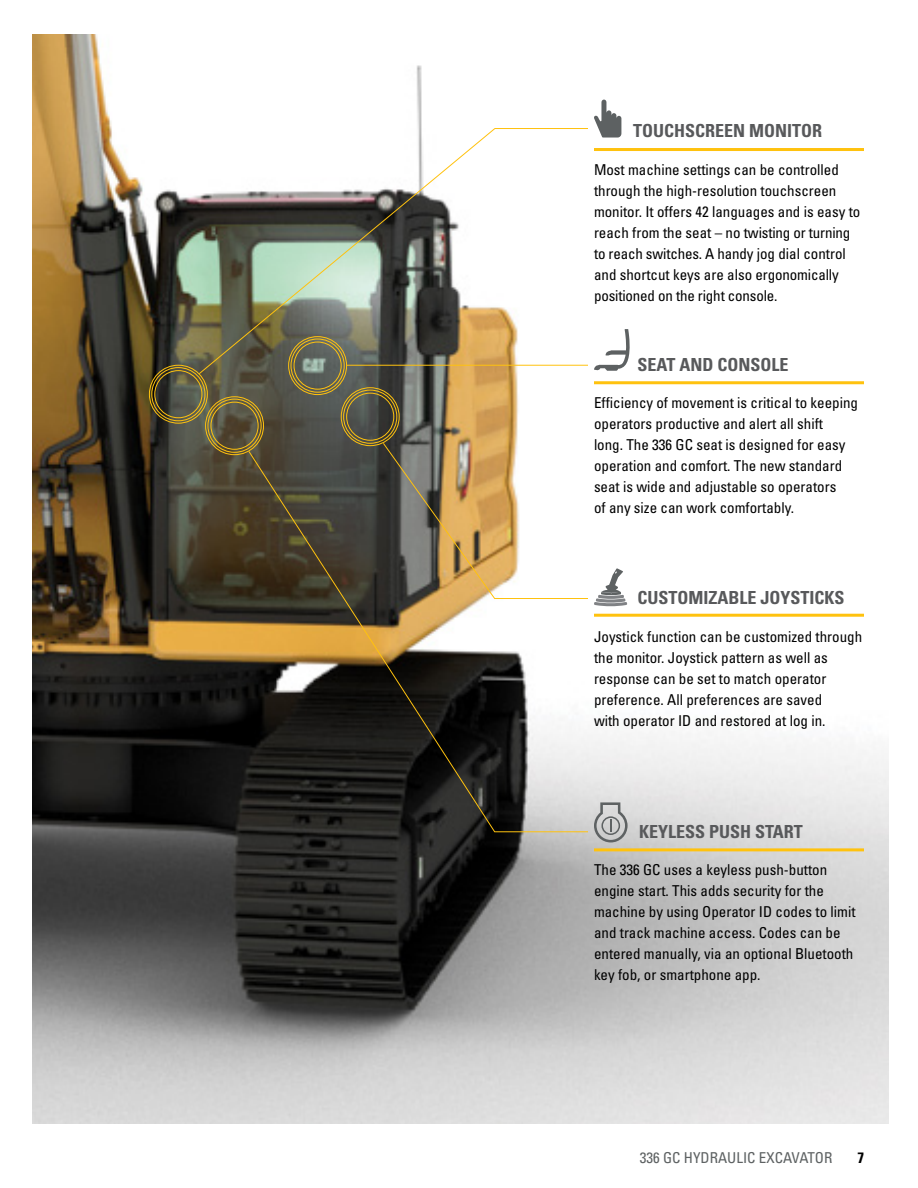
<style>
.page{position:relative;width:918px;height:1188px;background:#fff}
.page>*{position:absolute;margin:0;border:0;box-sizing:border-box;transform-origin:0 0}
.Subhead_small_gray{font:700 condensed 18px "Univers";color:#58595b}
.Body_copy{font:condensed 15px/21px "Univers";color:#000}
.t1{font:condensed 15px "Univers";color:#5e6263}
.t2{font:700 condensed 15px "Univers";color:#000}
</style>
<div class="page">
<img style="left:32px;top:35px;width:857px;height:1088px">
<hr style="left:594px;top:381px;width:270px;height:3px;background:#ffc20e">
<hr style="left:594px;top:848px;width:270px;height:3px;background:#ffc20e">
<hr style="left:594px;top:614px;width:270px;height:3px;background:#ffc20e">
<hr style="left:594px;top:148px;width:270px;height:3px;background:#ffc20e">
<div style="left:341px;top:387px;width:59px;height:59px;border:1px solid #ffc20e;border-radius:50%"></div>
<div style="left:343px;top:390px;width:54px;height:54px;border:1px solid #ffc20e;border-radius:50%"></div>
<div style="left:346px;top:393px;width:48px;height:48px;border:1px solid #ffc20e;border-radius:50%"></div>
<div style="left:149px;top:365px;width:59px;height:59px;border:1px solid #ffc20e;border-radius:50%"></div>
<div style="left:151px;top:367px;width:54px;height:54px;border:1px solid #ffc20e;border-radius:50%"></div>
<div style="left:154px;top:370px;width:48px;height:48px;border:1px solid #ffc20e;border-radius:50%"></div>
<div style="left:205px;top:396px;width:59px;height:59px;border:1px solid #ffc20e;border-radius:50%"></div>
<div style="left:208px;top:399px;width:54px;height:54px;border:1px solid #ffc20e;border-radius:50%"></div>
<div style="left:211px;top:402px;width:47px;height:48px;border:1px solid #ffc20e;border-radius:50%"></div>
<hr style="left:495px;top:128px;width:93px;height:1px;background:#ffc20e">
<hr style="left:347px;top:365px;width:241px;height:1px;background:#ffc20e">
<svg style="left:248px;top:450px;width:341px;height:383px;background:#5d574c"></svg>
<svg style="left:198px;top:127px;width:298px;height:248px"></svg>
<svg style="left:382px;top:442px;width:245px;height:165px"></svg>
<svg style="left:594px;top:100px;width:27px;height:38px"></svg>
<svg style="left:594px;top:802px;width:34px;height:40px"></svg>
<svg style="left:594px;top:329px;width:36px;height:43px"></svg>
<p class="Subhead_small_gray" style="left:633px;top:120px;width:191px">TOUCHSCREEN MONITOR</p>
<p class="Body_copy" style="left:594px;top:159px;width:268px">Most machine settings can be controlled through the high-resolution touchscreen monitor. It offers 42 languages and is easy to reach from the seat – no twisting or turning to reach switches. A handy jog dial control and shortcut keys are also ergonomically positioned on the right console.</p>
<p class="Subhead_small_gray" style="left:638px;top:353px;width:152px">SEAT AND CONSOLE</p>
<p class="Body_copy" style="left:594px;top:392px;width:266px">Efficiency of movement is critical to keeping operators productive and alert all shift</p>
<p class="Body_copy" style="left:594px;top:434px;width:253px">long. The 336 GC seat is designed for easy operation and comfort. The new standard seat is wide and adjustable so operators of any size can work comfortably.</p>
<p class="Subhead_small_gray" style="left:638px;top:587px;width:209px">CUSTOMIZABLE JOYSTICKS</p>
<p class="Body_copy" style="left:594px;top:626px;width:270px">Joystick function can be customized through the monitor. Joystick pattern as well as response can be set to match operator preference. All preferences are saved</p>
<p class="Body_copy" style="left:594px;top:710px;width:233px">with operator ID and restored at log in.</p>
<p class="Subhead_small_gray" style="left:639px;top:820px;width:165px">KEYLESS PUSH START</p>
<p class="Body_copy" style="left:594px;top:859px;width:263px">The 336 GC uses a keyless push-button engine start. This adds security for the machine by using Operator ID codes to limit and track machine access. Codes can be entered manually, via an optional Bluetooth key fob, or smartphone app.</p>
<p class="t1" style="left:640px;top:1148px;width:194px">336 GC HYDRAULIC EXCAVATOR</p>
<p class="t2" style="left:857px;top:1148px;width:8px">7</p>
</div>
